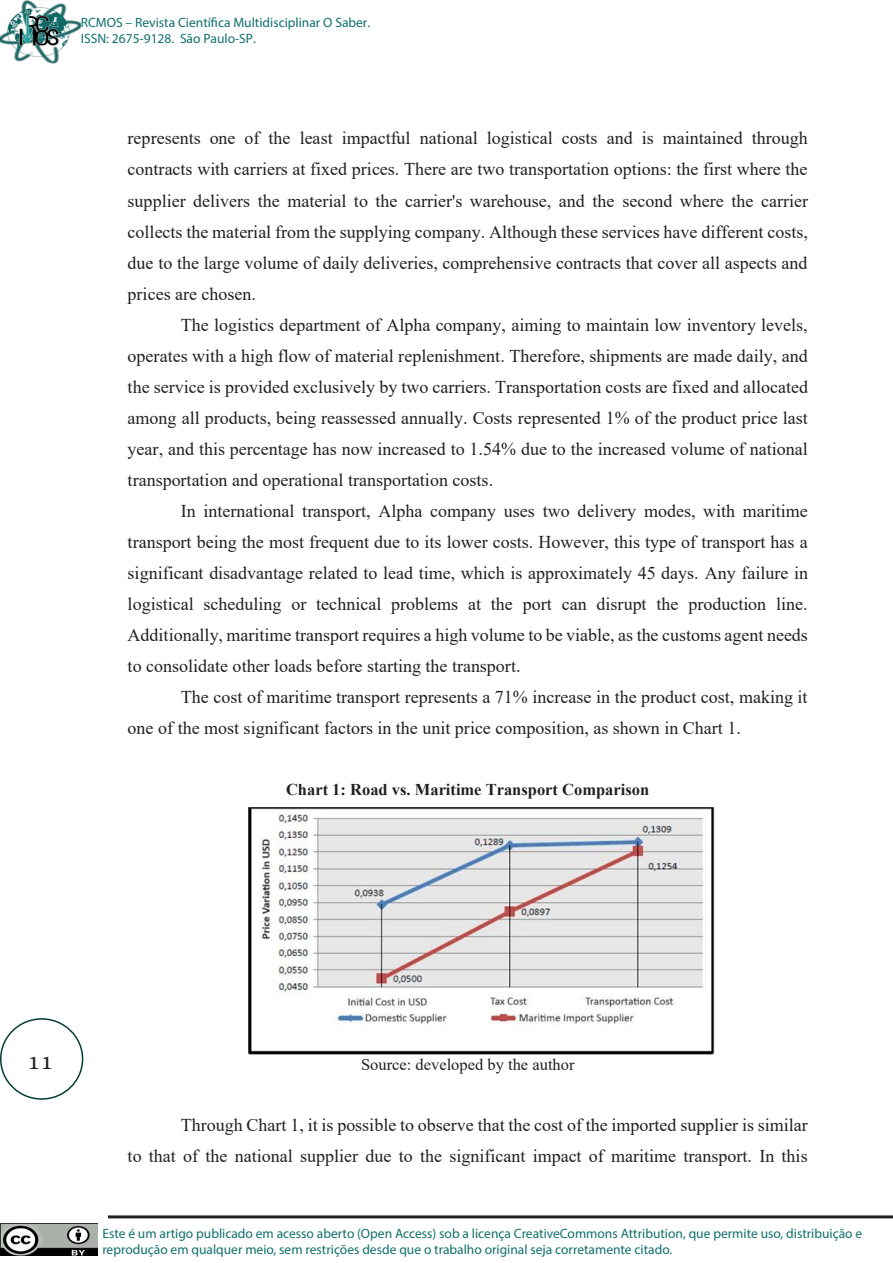
<style>
.page{position:relative;width:893px;height:1263px;background:#fff}
.page>*{position:absolute;margin:0;border:0;box-sizing:border-box;transform-origin:0 0}
.t1{font:27px "Minion Pro";color:#231f20}
.t2{font:18px/31px "Times New Roman";color:#231f20;text-align:right}
.t3{font:700 16.5px "Times New Roman";color:#231f20}
.t4{font:16.5px "Times New Roman";color:#231f20}
.t5{font:13.5px/16.5px "Myriad Pro";color:#10706c}
</style>
<div class="page">
<img style="left:0;top:1224px;width:97px;height:32px">
<img style="left:0;top:0;width:81px;height:64px">
<div style="left:0;top:1018px;width:83px;height:82px;border:2px solid #053c3a;border-radius:50%"></div>
<hr style="left:108px;top:1215px;width:785px;height:3px;background:#231f20">
<img style="left:248px;top:807px;width:467px;height:247px">
<p class="t5" style="left:81px;top:14px;width:291px">RCMOS – Revista Científica Multidisciplinar O Saber.<br>ISSN: 2675-9128. São Paulo-SP.</p>
<p class="t2" style="left:128px;top:122px;width:682px">represents one of the least impactful national logistical costs and is maintained through</p>
<p class="t2" style="left:128px;top:153px;width:681px">contracts with carriers at fixed prices. There are two transportation options: the first where the</p>
<p class="t2" style="left:128px;top:184px;width:682px">supplier delivers the material to the carrier's warehouse, and the second where the carrier</p>
<p class="t2" style="left:128px;top:215px;width:682px">collects the material from the supplying company. Although these services have different costs,</p>
<p class="t2" style="left:128px;top:246px;width:681px">due to the large volume of daily deliveries, comprehensive contracts that cover all aspects and</p>
<p class="t2" style="left:128px;top:278px;width:130px">prices are chosen.</p>
<p class="t2" style="left:181px;top:309px;width:628px">The logistics department of Alpha company, aiming to maintain low inventory levels,</p>
<p class="t2" style="left:128px;top:340px;width:682px">operates with a high flow of material replenishment. Therefore, shipments are made daily, and</p>
<p class="t2" style="left:128px;top:371px;width:682px">the service is provided exclusively by two carriers. Transportation costs are fixed and allocated</p>
<p class="t2" style="left:128px;top:402px;width:682px">among all products, being reassessed annually. Costs represented 1% of the product price last</p>
<p class="t2" style="left:128px;top:433px;width:681px">year, and this percentage has now increased to 1.54% due to the increased volume of national</p>
<p class="t2" style="left:128px;top:464px;width:367px">transportation and operational transportation costs.</p>
<p class="t2" style="left:181px;top:495px;width:628px">In international transport, Alpha company uses two delivery modes, with maritime</p>
<p class="t2" style="left:128px;top:526px;width:681px">transport being the most frequent due to its lower costs. However, this type of transport has a</p>
<p class="t2" style="left:128px;top:557px;width:682px">significant disadvantage related to lead time, which is approximately 45 days. Any failure in</p>
<p class="t2" style="left:128px;top:588px;width:682px">logistical scheduling or technical problems at the port can disrupt the production line.</p>
<p class="t2" style="left:128px;top:619px;width:682px">Additionally, maritime transport requires a high volume to be viable, as the customs agent needs</p>
<p class="t2" style="left:128px;top:650px;width:394px">to consolidate other loads before starting the transport.</p>
<p class="t2" style="left:181px;top:681px;width:628px">The cost of maritime transport represents a 71% increase in the product cost, making it</p>
<p class="t2" style="left:128px;top:712px;width:615px">one of the most significant factors in the unit price composition, as shown in Chart 1.</p>
<p class="t3" style="left:286px;top:778px;width:365px">Chart 1: Road vs. Maritime Transport Comparison</p>
<h1 class="t1" style="left:27px;top:1042px;width:28px">11</h1>
<p class="t4" style="left:361px;top:1053px;width:215px">Source: developed by the author</p>
<p class="t2" style="left:128px;top:1109px;width:682px">Through Chart 1, it is possible to observe that the cost of the imported supplier is similar<br>to that of the national supplier due to the significant impact of maritime transport. In this</p>
<p class="t5" style="left:102px;top:1225px;width:761px">Este é um artigo publicado em acesso aberto (Open Access) sob a licença CreativeCommons Attribution, que permite uso, distribuição e reprodução em qualquer meio, sem restrições desde que o trabalho original seja corretamente citado.</p>
</div>
